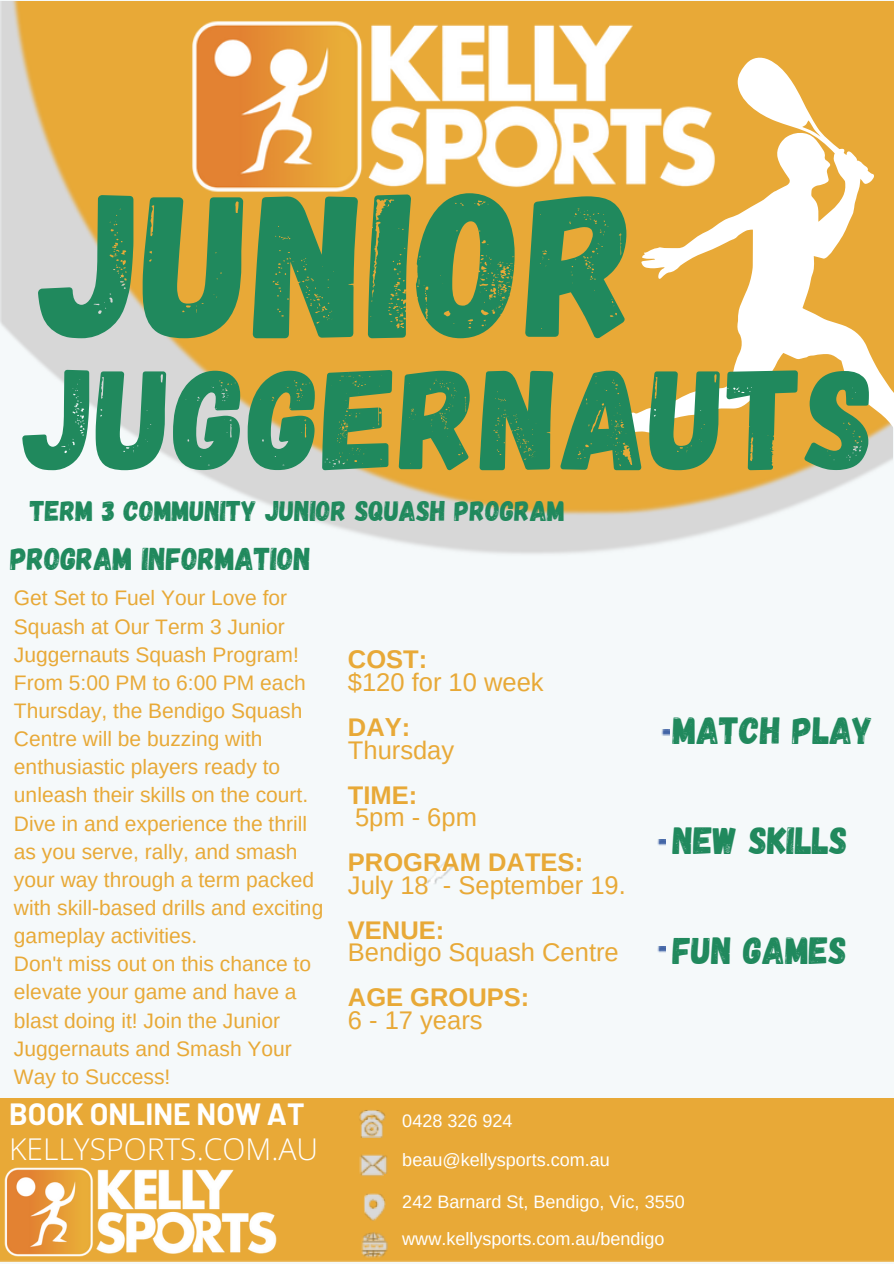
<style>
.page{position:relative;width:894px;height:1264px;background:#fff}
.page>*{position:absolute;margin:0;border:0;box-sizing:border-box;transform-origin:0 0}
.t1{font:205.05px "Gagalin";letter-spacing:.015em;color:#20895d}
.t2{font:143.7px "Gagalin";letter-spacing:.015em;color:#20895d}
.t3{font:37.95px "Gagalin";color:#20895d}
.t4{font:31.5px "Gagalin";color:#20895d}
.t5{font:300 30px "Open Sans";color:#fff}
.t6{font:700 30px "Barlow";color:#fff}
.t7{font:28.5px "Gagalin";color:#20895d}
.t8{font:25.5px "Arimo";color:#e8a937}
.t9{font:700 25.5px "Arimo";color:#e8a937}
.t10{font:21px/28.2px "Arimo";color:#e8a937}
.t11{font:18px/39.3px "Arimo";color:#fff}
</style>
<div class="page">
<div style="left:0;top:0;width:893px;height:1263px;background:#f5f9fa"></div>
<img style="left:10px;top:1px;width:882px;height:515px">
<div style="left:0;top:1098px;width:892px;height:163px;background:#e8a937"></div>
<img style="left:363px;top:1193px;width:23px;height:28px">
<img style="left:359px;top:1108px;width:27px;height:13px">
<img style="left:360px;top:1115px;width:24px;height:22px">
<svg style="left:360px;top:1232px;width:26px;height:9px"></svg>
<svg style="left:361px;top:1251px;width:25px;height:7px"></svg>
<img style="left:360px;top:1241px;width:27px;height:10px">
<img style="left:360px;top:1166px;width:24px;height:10px">
<img style="left:360px;top:1153px;width:14px;height:13px">
<img style="left:359px;top:1155px;width:12px;height:18px">
<img style="left:374px;top:1153px;width:13px;height:20px">
<img style="left:426px;top:858px;width:27px;height:26px">
<img style="left:184px;top:19px;width:538px;height:175px">
<img style="left:0;top:1166px;width:280px;height:91px">
<svg style="left:661px;top:729px;width:8px;height:6px"></svg>
<svg style="left:657px;top:946px;width:8px;height:6px"></svg>
<svg style="left:625px;top:56px;width:268px;height:405px;fill:#e8a937"></svg>
<svg style="left:657px;top:839px;width:8px;height:6px"></svg>
<p class="t1" style="left:40px;top:132px;width:600px">JUNIOR</p>
<p class="t2" style="left:24px;top:326px;width:852px">JUGGERNAUTS</p>
<p class="t7" style="left:30px;top:492px;width:536px">TERM 3 COMMUNITY JUNIOR SQUASH PROGRAM</p>
<p class="t4" style="left:10px;top:538px;width:302px">PROGRAM INFORMATION</p>
<p class="t10" style="left:14px;top:584px;width:286px">Get Set to Fuel Your Love for<br>Squash at Our Term 3 Junior<br>Juggernauts Squash Program!</p>
<p class="t10" style="left:14px;top:668px;width:311px">From 5:00 PM to 6:00 PM each<br>Thursday, the Bendigo Squash<br>Centre will be buzzing with enthusiastic players ready to unleash their skills on the court.<br>Dive in and experience the thrill as you serve, rally, and smash your way through a term packed with skill-based drills and exciting gameplay activities.</p>
<p class="t10" style="left:14px;top:949px;width:298px">Don't miss out on this chance to elevate your game and have a blast doing it! Join the Junior<br>Juggernauts and Smash Your<br>Way to Success!</p>
<p class="t6" style="left:9px;top:1095px;width:297px">BOOK ONLINE NOW AT</p>
<p class="t5" style="left:9px;top:1127px;width:310px">KELLYSPORTS.COM.AU</p>
<p class="t9" style="left:348px;top:645px;width:81px">COST:</p>
<h6 class="t8" style="left:348px;top:668px;width:197px">$120 for 10 week</h6>
<p class="t9" style="left:348px;top:713px;width:64px">DAY:</p>
<p class="t8" style="left:348px;top:735px;width:108px">Thursday</p>
<p class="t9" style="left:348px;top:780px;width:71px">TIME:</p>
<p class="t8" style="left:355px;top:803px;width:123px">5pm - 6pm</p>
<p class="t9" style="left:348px;top:848px;width:237px">PROGRAM DATES:</p>
<p class="t8" style="left:348px;top:870px;width:279px">July 18 - September 19.</p>
<p class="t9" style="left:348px;top:915px;width:98px">VENUE:</p>
<p class="t8" style="left:348px;top:938px;width:272px">Bendigo Squash Centre</p>
<p class="t9" style="left:348px;top:983px;width:183px">AGE GROUPS:</p>
<p class="t8" style="left:348px;top:1005px;width:136px">6 - 17 years</p>
<p class="t3" style="left:672px;top:706px;width:202px">MATCH PLAY</p>
<p class="t3" style="left:672px;top:816px;width:176px">NEW SKILLS</p>
<p class="t3" style="left:672px;top:926px;width:175px">FUN GAMES</p>
<p class="t11" style="left:402px;top:1101px;width:209px">0428 326 924 beau@kellysports.com.au</p>
<p class="t11" style="left:402px;top:1182px;width:284px">242 Barnard St, Bendigo, Vic, 3550</p>
<p class="t11" style="left:402px;top:1219px;width:264px">www.kellysports.com.au/bendigo</p>
</div>
